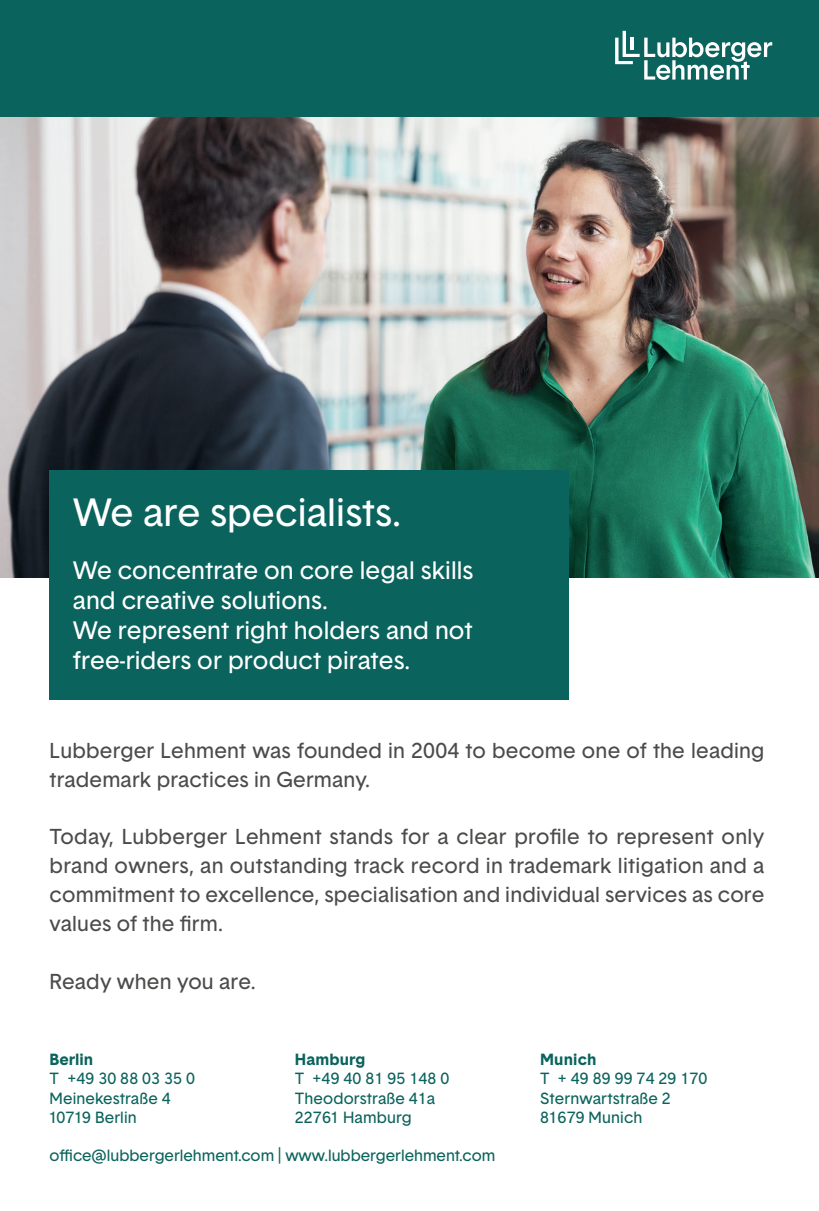
<style>
.page{position:relative;width:819px;height:1211px;background:#fff}
.page>*{position:absolute;margin:0;border:0;box-sizing:border-box;transform-origin:0 0}
.t1{font:38.32px "Basetica";letter-spacing:.005em;color:#fff}
.t2{font:24.5px/30.1px "Basetica";letter-spacing:.005em;color:#fff}
.t3{font:21px/28.9px "Basetica";letter-spacing:.01em;color:#4b4b4a}
.t4{font:15.75px/19.2px "Basetica";letter-spacing:.01em;color:#0b635d}
.s1{font-weight:700}
</style>
<div class="page">
<img style="left:0;top:116px;width:819px;height:461px">
<div style="left:0;top:0;width:819px;height:116px;background:#0b635d"></div>
<div style="left:50px;top:470px;width:519px;height:229px;background:#0b635d"></div>
<svg style="left:615px;top:31px;width:157px;height:49px"></svg>
<p class="t1" style="left:73px;top:486px;width:330px">We are specialists.</p>
<p class="t2" style="left:73px;top:555px;width:402px">We concentrate on core legal skills and creative solutions.<br>We represent right holders and not free-riders or product pirates.</p>
<p class="t3" style="left:50px;top:735px;width:716px">Lubberger Lehment was founded in 2004 to become one of the leading trademark practices in Germany.</p>
<p class="t3" style="left:50px;top:822px;width:716px;text-align:justify">Today, Lubberger Lehment stands for a clear profile to represent only brand owners, an outstanding track record in trademark litigation and a commitment to excellence, specialisation and individual services as core values of the firm.</p>
<p class="t3" style="left:50px;top:966px;width:208px">Ready when you are.</p>
<p class="t4" style="left:48px;top:1049px;width:148px"><span class="s1">Berlin<br></span>T +49 30 88 03 35 0<br>Meinekestraße 4<br>10719 Berlin</p>
<p class="t4" style="left:295px;top:1049px;width:156px"><span class="s1">Hamburg<br></span>T +49 40 81 95 148 0<br>Theodorstraße 41a<br>22761 Hamburg</p>
<p class="t4" style="left:540px;top:1049px;width:169px"><span class="s1">Munich<br></span>T + 49 89 99 74 29 170<br>Sternwartstraße 2<br>81679 Munich</p>
<p class="t4" style="left:50px;top:1145px;width:447px">office@lubbergerlehment.com | www.lubbergerlehment.com</p>
</div>
